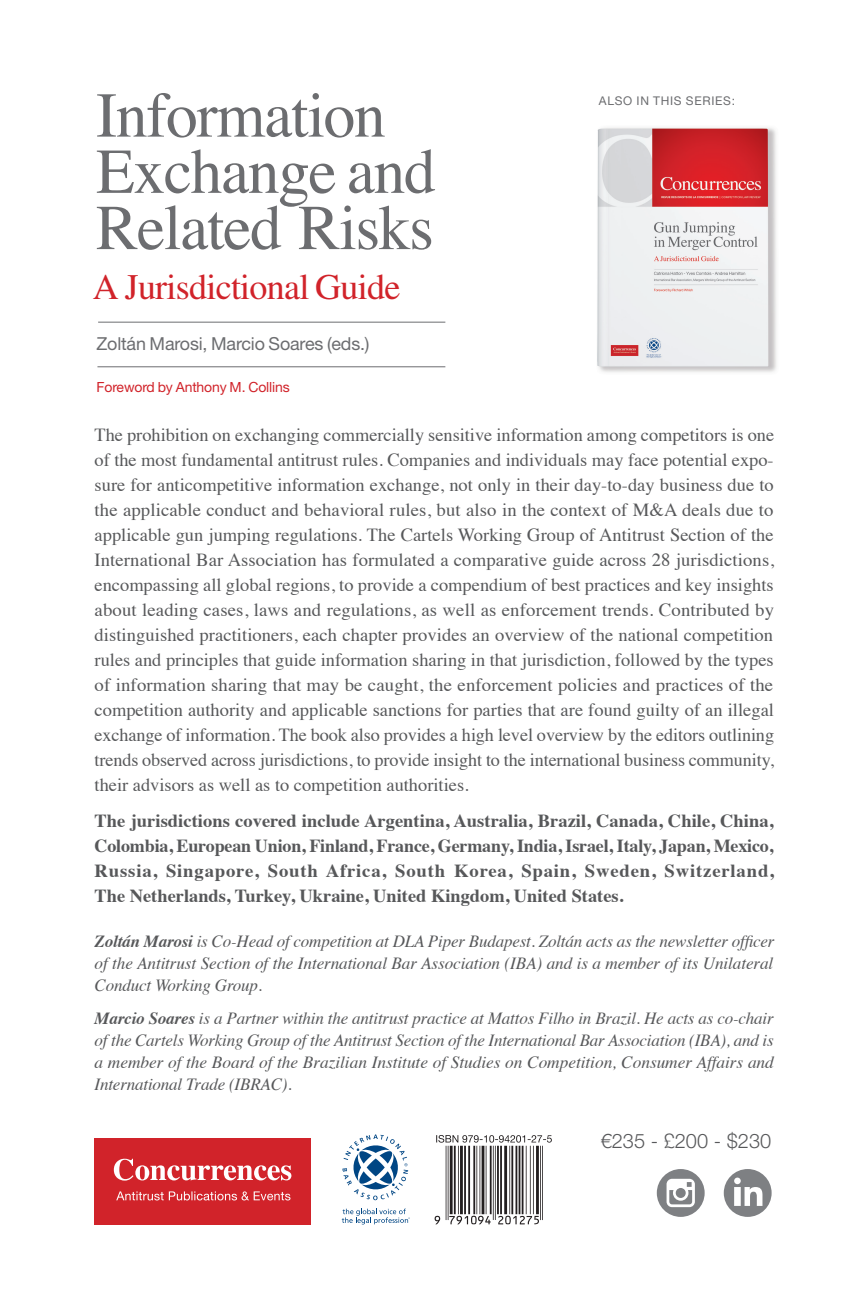
<style>
.page{position:relative;width:862px;height:1299px;background:#fff}
.page>*{position:absolute;margin:0;border:0;box-sizing:border-box;transform-origin:0 0}
.t1{font:63.8px/56.2px "Times";letter-spacing:-.02em;color:#6c6d70}
.t2{font:36px "Times LT Std";letter-spacing:-.02em;color:#d1232a}
.t3{font:300 20px "Helvetica Neue LT";color:#57585a}
.t4{font:18.4px/25px "Times";color:#57585a;text-align:justify}
.t5{font:700 18.4px/25px "Times";color:#57585a;text-align:justify}
.t6{font:17.8px "Helvetica Neue LT";letter-spacing:-.01em;color:#6c6d70}
.t7{font:italic 17px/22px "Times";letter-spacing:-.005em;color:#57585a;text-align:justify}
.t8{font:14px "Helvetica Neue LT";letter-spacing:-.01em;color:#d1232a}
.t9{font:12px "Helvetica Neue LT";letter-spacing:.06em;color:#6c6d70}
.s1{font-weight:700}
</style>
<div class="page">
<svg style="left:434px;top:1135px;width:118px;height:89px"></svg>
<div style="left:95px;top:1138px;width:216px;height:86px;background:#d1232a"></div>
<svg style="left:114px;top:1158px;width:177px;height:22px"></svg>
<svg style="left:116px;top:1191px;width:174px;height:9px"></svg>
<img style="left:597px;top:127px;width:180px;height:246px">
<hr style="left:98px;top:322px;width:347px;height:1px;background:#6c6d70">
<hr style="left:97px;top:366px;width:348px;height:1px;background:#6c6d70">
<svg style="left:342px;top:1134px;width:66px;height:66px"></svg>
<svg style="left:342px;top:1208px;width:68px;height:16px"></svg>
<svg style="left:724px;top:1169px;width:47px;height:47px"></svg>
<svg style="left:657px;top:1169px;width:47px;height:47px"></svg>
<h1 class="t1" style="left:96px;top:92px;width:341px">Information<br>Exchange and<br>Related Risks</h1>
<h2 class="t2" style="left:93px;top:266px;width:309px">A Jurisdictional Guide</h2>
<p class="t6" style="left:97px;top:333px;width:274px">Zoltán Marosi, Marcio Soares (eds.)</p>
<p class="t8" style="left:97px;top:379px;width:195px">Foreword by Anthony M. Collins</p>
<p class="t9" style="left:599px;top:93px;width:138px">ALSO IN THIS SERIES:</p>
<p class="t4" style="left:95px;top:423px;width:681px">The prohibition on exchanging commercially sensitive information among competitors is one of the most fundamental antitrust rules. Companies and individuals may face potential expo&shy;sure for anticompetitive information exchange, not only in their day-to-day business due to the applicable conduct and behavioral rules, but also in the context of M&amp;A deals due to applicable gun jumping regulations. The Cartels Working Group of Antitrust Section of the International Bar Association has formulated a comparative guide across 28 jurisdictions, encompassing all global regions, to provide a compendium of best practices and key insights about leading cases, laws and regulations, as well as enforcement trends. Contributed by distinguished practitioners, each chapter provides an overview of the national competition rules and principles that guide information sharing in that jurisdiction, followed by the types of information sharing that may be caught, the enforcement policies and practices of the competition authority and applicable sanctions for parties that are found guilty of an illegal exchange of information. The book also provides a high level overview by the editors outlining trends observed across jurisdictions, to provide insight to the international business community, their advisors as well as to competition authorities.</p>
<p class="t5" style="left:95px;top:810px;width:681px">The jurisdictions covered include Argentina, Australia, Brazil, Canada, Chile, China, Colombia, European Union, Finland, France, Germany, India, Israel, Italy, Japan, Mexico, Russia, Singapore, South Africa, South Korea, Spain, Sweden, Switzerland, The Netherlands, Turkey, Ukraine, United Kingdom, United States.</p>
<p class="t7" style="left:95px;top:931px;width:681px"><span class="s1">Zoltán Marosi</span> is Co-Head of competition at DLA Piper Budapest. Zoltán acts as the newsletter officer of the Antitrust Section of the International Bar Association (IBA) and is a member of its Unilateral Conduct Working Group.</p>
<p class="t7" style="left:95px;top:1008px;width:681px"><span class="s1">Marcio Soares</span> is a Partner within the antitrust practice at Mattos Filho in Brazil. He acts as co-chair of the Cartels Working Group of the Antitrust Section of the International Bar Association (IBA), and is a member of the Board of the Brazilian Institute of Studies on Competition, Consumer Affairs and International Trade (IBRAC).</p>
<p class="t3" style="left:601px;top:1128px;width:172px">€235 - £200 - $230</p>
</div>
